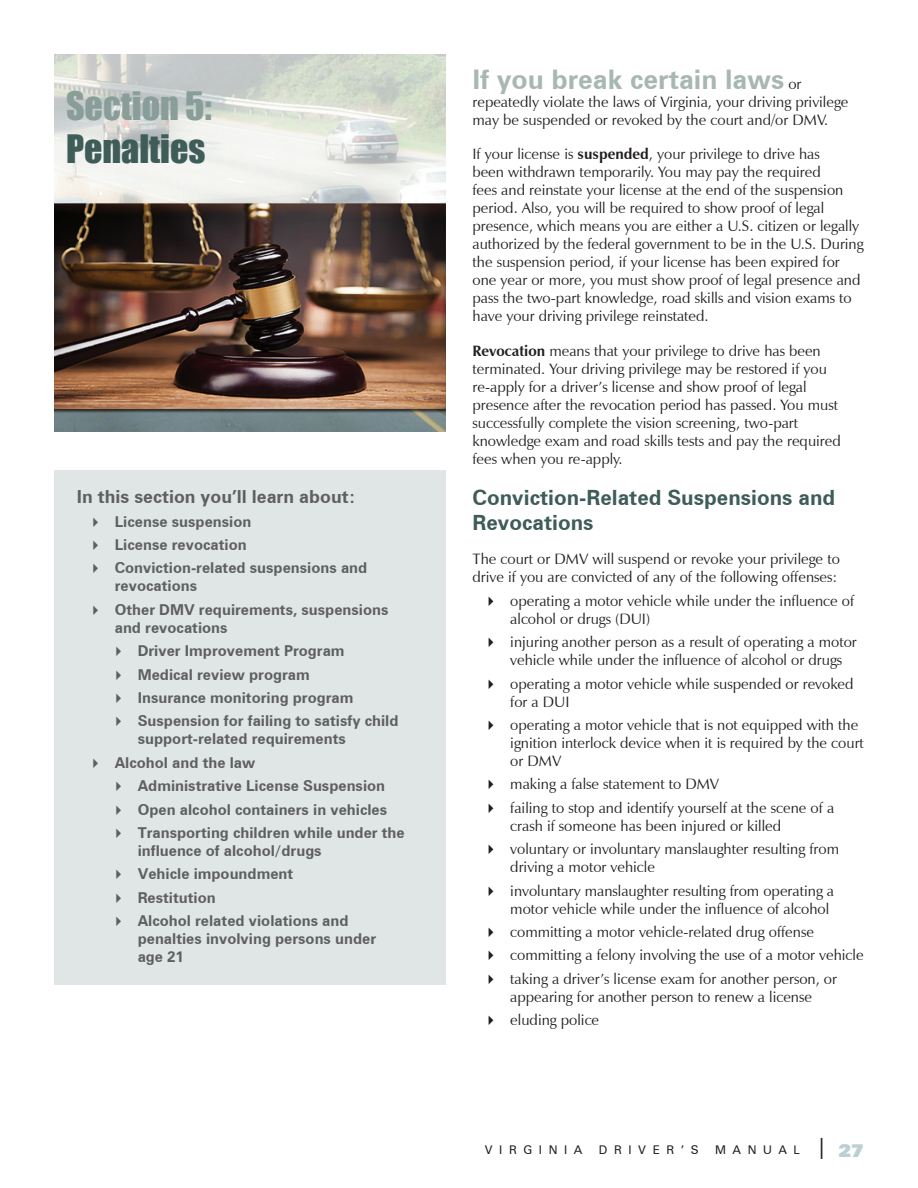
<style>
.page{position:relative;width:918px;height:1188px;background:#fff}
.page>*{position:absolute;margin:0;border:0;box-sizing:border-box;transform-origin:0 0}
.t1{font:36px "Impact";color:#8a9e99}
.t2{font:36px "Impact";color:#3e5c58}
.t3{font:700 27px "Zurich BT";color:#a9b7b3}
.t4{font:700 21px/25.2px "Zurich BT";color:#3e5c58}
.t5{font:700 18px "Zurich BT";color:#5f5f62}
.t6{font:15px/18px "Zapf Humanist 601 BT";color:#231f20}
.t7{font:700 15px/23.4px "Zurich BT";color:#5f5f62}
.t8{font:12px "Zurich BT";letter-spacing:.55em;color:#231f20}
.s1{font-family:"Zapf Humanist 601 BT";font-weight:400;font-size:15px;color:#231f20}
.s2{font-weight:700}
.s3{font-size:21px}
.s4{font-weight:900;font-size:18px;color:#bccfd1}
</style>
<div class="page">
<img style="left:54px;top:54px;width:392px;height:378px">
<div style="left:54px;top:470px;width:392px;height:515px;background:#dfe6e5"></div>
<h1 class="t1" style="left:66px;top:84px;width:147px">Section 5:</h1>
<h1 class="t2" style="left:66px;top:127px;width:141px">Penalties</h1>
<p class="t5" style="left:77px;top:486px;width:280px">In this section you’ll learn about:</p>
<p class="t7" style="left:115px;top:509px;width:254px">License suspension<br>License revocation<br>Conviction-related suspensions and</p>
<p class="t7" style="left:115px;top:574px;width:275px">revocations<br>Other DMV requirements, suspensions</p>
<p class="t7" style="left:138px;top:616px;width:262px;text-indent:-23px">and revocations<br>Driver Improvement Program<br>Medical review program<br>Insurance monitoring program<br>Suspension for failing to satisfy child</p>
<p class="t7" style="left:115px;top:727px;width:233px;text-indent:23px">support-related requirements<br>Alcohol and the law</p>
<p class="t7" style="left:138px;top:774px;width:269px">Administrative License Suspension<br>Open alcohol containers in vehicles<br>Transporting children while under the</p>
<p class="t7" style="left:138px;top:839px;width:212px">influence of alcohol/drugs<br>Vehicle impoundment<br>Restitution<br>Alcohol related violations and</p>
<p class="t7" style="left:138px;top:930px;width:240px;line-height:18px">penalties involving persons under age 21</p>
<h2 class="t3" style="left:472px;top:63px;width:331px">If you break certain laws <span class="s1">or</span></h2>
<p class="t6" style="left:472px;top:93px;width:377px">repeatedly violate the laws of Virginia, your driving privilege may be suspended or revoked by the court and/or DMV.</p>
<p class="t6" style="left:472px;top:145px;width:393px">If your license is <span class="s2">suspended</span>, your privilege to drive has<br>been withdrawn temporarily. You may pay the required<br>fees and reinstate your license at the end of the suspension period. Also, you will be required to show proof of legal presence, which means you are either a U.S. citizen or legally authorized by the federal government to be in the U.S. During the suspension period, if your license has been expired for one year or more, you must show proof of legal presence and pass the two-part knowledge, road skills and vision exams to have your driving privilege reinstated.</p>
<p class="t6" style="left:472px;top:341px;width:370px"><span class="s2">Revocation</span> means that your privilege to drive has been terminated. Your driving privilege may be restored if you re-apply for a driver’s license and show proof of legal presence after the revocation period has passed. You must successfully complete the vision screening, two-part knowledge exam and road skills tests and pay the required fees when you re-apply.</p>
<h3 class="t4" style="left:472px;top:485px;width:364px">Conviction-Related Suspensions and<br>Revocations</h3>
<p class="t6" style="left:472px;top:550px;width:369px">The court or DMV will suspend or revoke your privilege to drive if you are convicted of any of the following offenses:</p>
<p class="t6" style="left:510px;top:592px;width:345px">operating a motor vehicle while under the influence of alcohol or drugs (DUI)</p>
<p class="t6" style="left:510px;top:633px;width:348px">injuring another person as a result of operating a motor vehicle while under the influence of alcohol or drugs</p>
<p class="t6" style="left:510px;top:674px;width:345px">operating a motor vehicle while suspended or revoked for a DUI</p>
<p class="t6" style="left:510px;top:716px;width:355px">operating a motor vehicle that is not equipped with the ignition interlock device when it is required by the court or DMV</p>
<p class="t6" style="left:510px;top:773px;width:325px;line-height:23.4px">making a false statement to DMV<br>failing to stop and identify yourself at the scene of a</p>
<p class="t6" style="left:510px;top:814px;width:330px;line-height:23.4px">crash if someone has been injured or killed voluntary or involuntary manslaughter resulting from</p>
<p class="t6" style="left:510px;top:855px;width:325px;line-height:23.4px">driving a motor vehicle<br>involuntary manslaughter resulting from operating a</p>
<p class="t6" style="left:510px;top:897px;width:355px;line-height:23.4px">motor vehicle while under the influence of alcohol committing a motor vehicle-related drug offense committing a felony involving the use of a motor vehicle taking a driver’s license exam for another person, or</p>
<p class="t6" style="left:510px;top:985px;width:303px;line-height:23.4px">appearing for another person to renew a license eluding police</p>
<p class="t8" style="left:485px;top:1142px;width:99px">VIRGINIA</p>
<p class="t8" style="left:599px;top:1142px;width:101px">DRIVER’S</p>
<p class="t8" style="left:715px;top:1142px;width:150px">MANUAL <span class="s3">|</span><span class="s4">27</span></p>
</div>
